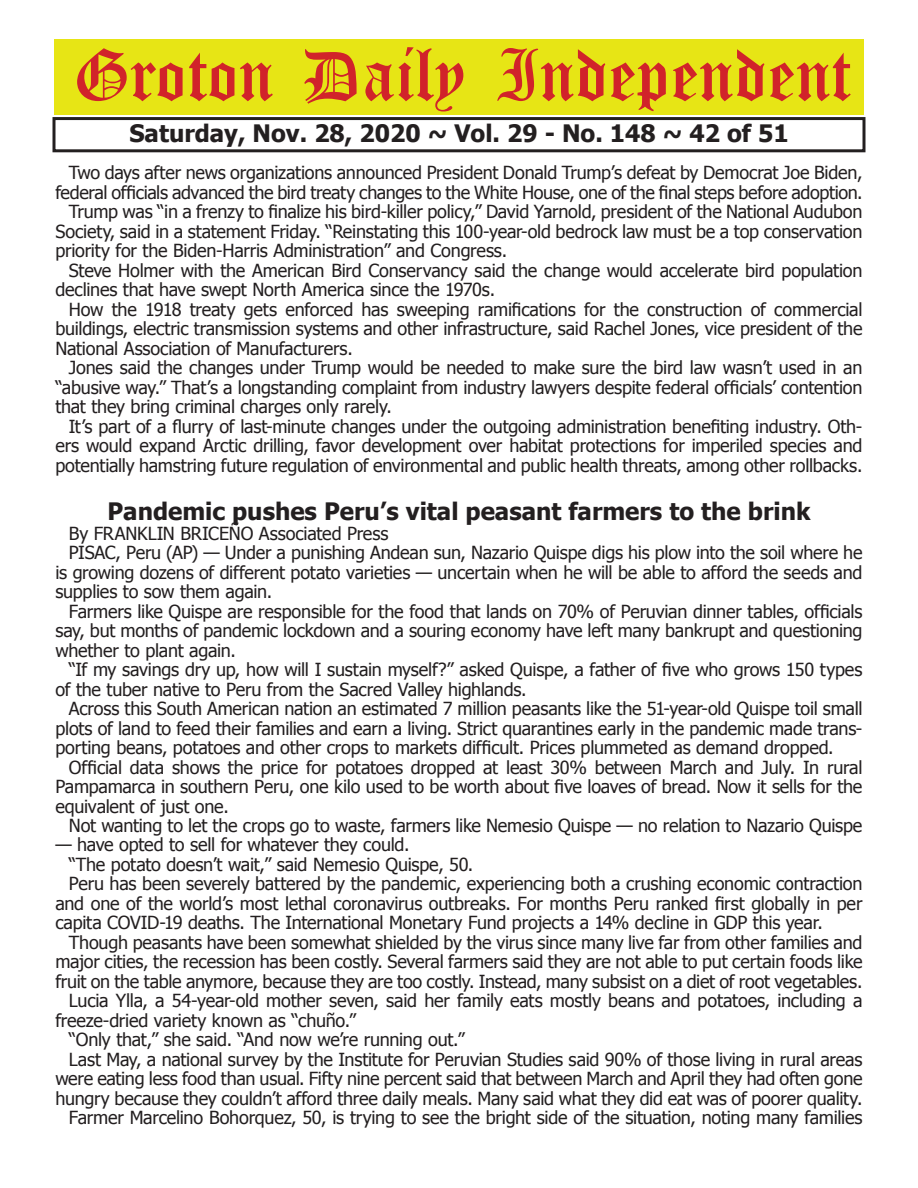
<style>
.page{position:relative;width:918px;height:1188px;background:#fff}
.page>*{position:absolute;margin:0;border:0;box-sizing:border-box;transform-origin:0 0}
.t1{font:54px "Old English Five";color:#d1232a}
.t2{font:700 24px "Tahoma";color:#231f20}
.t3{font:18px "Tahoma";letter-spacing:-.015em;color:#231f20}
</style>
<div class="page">
<div style="left:52px;top:117px;width:814px;height:35px;border:3px solid #231f20"></div>
<div style="left:54px;top:40px;width:810px;height:75px;background:#e7e515"></div>
<h1 class="t1" style="left:73px;top:50px;width:779px">Groton Daily Independent</h1>
<h2 class="t2" style="left:129px;top:116px;width:661px">Saturday, Nov. 28, 2020 ~ Vol. 29 - No. 148 ~ 42 of 51</h2>
<p class="t3" style="left:69px;top:161px;width:795px">Two days after news organizations announced President Donald Trump’s defeat by Democrat Joe Biden,</p>
<p class="t3" style="left:55px;top:180px;width:809px">federal officials advanced the bird treaty changes to the White House, one of the final steps before adoption.</p>
<p class="t3" style="left:69px;top:200px;width:795px">Trump was “in a frenzy to finalize his bird-killer policy,” David Yarnold, president of the National Audubon</p>
<p class="t3" style="left:55px;top:219px;width:809px">Society, said in a statement Friday. “Reinstating this 100-year-old bedrock law must be a top conservation</p>
<p class="t3" style="left:55px;top:239px;width:453px">priority for the Biden-Harris Administration” and Congress.</p>
<p class="t3" style="left:69px;top:258px;width:795px">Steve Holmer with the American Bird Conservancy said the change would accelerate bird population</p>
<p class="t3" style="left:55px;top:278px;width:441px">declines that have swept North America since the 1970s.</p>
<p class="t3" style="left:69px;top:297px;width:795px">How the 1918 treaty gets enforced has sweeping ramifications for the construction of commercial</p>
<p class="t3" style="left:55px;top:317px;width:809px">buildings, electric transmission systems and other infrastructure, said Rachel Jones, vice president of the</p>
<p class="t3" style="left:55px;top:336px;width:299px">National Association of Manufacturers.</p>
<p class="t3" style="left:69px;top:356px;width:795px">Jones said the changes under Trump would be needed to make sure the bird law wasn’t used in an</p>
<p class="t3" style="left:55px;top:375px;width:809px">“abusive way.” That’s a longstanding complaint from industry lawyers despite federal officials’ contention</p>
<p class="t3" style="left:55px;top:395px;width:338px">that they bring criminal charges only rarely.</p>
<p class="t3" style="left:69px;top:414px;width:795px">It’s part of a flurry of last-minute changes under the outgoing administration benefiting industry. Oth-</p>
<p class="t3" style="left:55px;top:434px;width:809px">ers would expand Arctic drilling, favor development over habitat protections for imperiled species and</p>
<p class="t3" style="left:55px;top:453px;width:809px">potentially hamstring future regulation of environmental and public health threats, among other rollbacks.</p>
<h2 class="t2" style="left:108px;top:495px;width:704px">Pandemic pushes Peru’s vital peasant farmers to the brink</h2>
<p class="t3" style="left:69px;top:521px;width:321px">By FRANKLIN BRICEÑO Associated Press</p>
<p class="t3" style="left:69px;top:540px;width:795px">PISAC, Peru (AP) — Under a punishing Andean sun, Nazario Quispe digs his plow into the soil where he</p>
<p class="t3" style="left:55px;top:560px;width:809px">is growing dozens of different potato varieties — uncertain when he will be able to afford the seeds and</p>
<p class="t3" style="left:55px;top:579px;width:218px">supplies to sow them again.</p>
<p class="t3" style="left:69px;top:599px;width:795px">Farmers like Quispe are responsible for the food that lands on 70% of Peruvian dinner tables, officials</p>
<p class="t3" style="left:55px;top:618px;width:809px">say, but months of pandemic lockdown and a souring economy have left many bankrupt and questioning</p>
<p class="t3" style="left:55px;top:638px;width:182px">whether to plant again.</p>
<p class="t3" style="left:69px;top:657px;width:795px">“If my savings dry up, how will I sustain myself?” asked Quispe, a father of five who grows 150 types</p>
<p class="t3" style="left:55px;top:677px;width:473px">of the tuber native to Peru from the Sacred Valley highlands.</p>
<p class="t3" style="left:69px;top:696px;width:795px">Across this South American nation an estimated 7 million peasants like the 51-year-old Quispe toil small</p>
<p class="t3" style="left:55px;top:716px;width:809px">plots of land to feed their families and earn a living. Strict quarantines early in the pandemic made trans-</p>
<p class="t3" style="left:55px;top:735px;width:780px">porting beans, potatoes and other crops to markets difficult. Prices plummeted as demand dropped.</p>
<p class="t3" style="left:69px;top:755px;width:795px">Official data shows the price for potatoes dropped at least 30% between March and July. In rural</p>
<p class="t3" style="left:55px;top:774px;width:809px">Pampamarca in southern Peru, one kilo used to be worth about five loaves of bread. Now it sells for the</p>
<p class="t3" style="left:55px;top:794px;width:175px">equivalent of just one.</p>
<p class="t3" style="left:69px;top:813px;width:795px">Not wanting to let the crops go to waste, farmers like Nemesio Quispe — no relation to Nazario Quispe</p>
<p class="t3" style="left:55px;top:833px;width:356px">— have opted to sell for whatever they could.</p>
<p class="t3" style="left:69px;top:852px;width:406px">“The potato doesn’t wait,” said Nemesio Quispe, 50.</p>
<p class="t3" style="left:69px;top:872px;width:795px">Peru has been severely battered by the pandemic, experiencing both a crushing economic contraction</p>
<p class="t3" style="left:55px;top:891px;width:809px">and one of the world’s most lethal coronavirus outbreaks. For months Peru ranked first globally in per</p>
<p class="t3" style="left:55px;top:911px;width:769px">capita COVID-19 deaths. The International Monetary Fund projects a 14% decline in GDP this year.</p>
<p class="t3" style="left:69px;top:930px;width:795px">Though peasants have been somewhat shielded by the virus since many live far from other families and</p>
<p class="t3" style="left:55px;top:950px;width:809px">major cities, the recession has been costly. Several farmers said they are not able to put certain foods like</p>
<p class="t3" style="left:55px;top:969px;width:809px">fruit on the table anymore, because they are too costly. Instead, many subsist on a diet of root vegetables.</p>
<p class="t3" style="left:69px;top:989px;width:795px">Lucia Ylla, a 54-year-old mother seven, said her family eats mostly beans and potatoes, including a</p>
<p class="t3" style="left:55px;top:1008px;width:302px">freeze-dried variety known as “chuño.”</p>
<p class="t3" style="left:69px;top:1028px;width:397px">“Only that,” she said. “And now we’re running out.”</p>
<p class="t3" style="left:69px;top:1047px;width:795px">Last May, a national survey by the Institute for Peruvian Studies said 90% of those living in rural areas</p>
<p class="t3" style="left:55px;top:1067px;width:809px">were eating less food than usual. Fifty nine percent said that between March and April they had often gone</p>
<p class="t3" style="left:55px;top:1086px;width:809px">hungry because they couldn’t afford three daily meals. Many said what they did eat was of poorer quality.</p>
<p class="t3" style="left:69px;top:1106px;width:795px">Farmer Marcelino Bohorquez, 50, is trying to see the bright side of the situation, noting many families</p>
</div>
